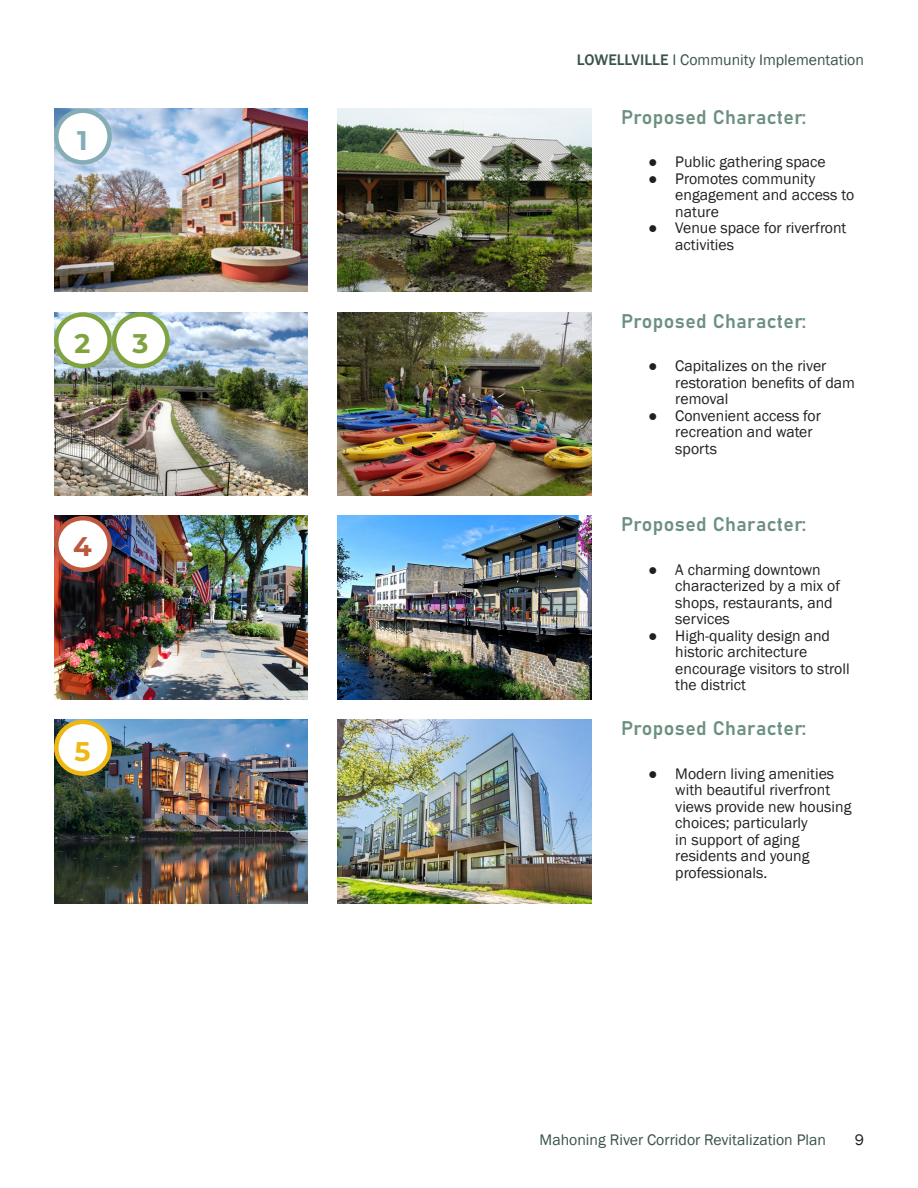
<style>
.page{position:relative;width:918px;height:1188px;background:#fff}
.page>*{position:absolute;margin:0;border:0;box-sizing:border-box;transform-origin:0 0}
.Opportunity_Site_Num{font:700 27px "Montserrat";color:#7fa33f}
.Opportunity_Site_Num-2{font:700 27px "Montserrat";color:#eeb712}
.Opportunity_Site_Num-3{font:700 27px "Montserrat";color:#84adb5}
.Opportunity_Site_Num-4{font:700 27px "Montserrat";color:#bd573e}
.Subheading{font:19.5px "Bahnschrift";letter-spacing:.02em;color:#6c9080}
.t1{font:15.75px/16.5px "Franklin Gothic";color:#231f20}
.Body_Text{font:15.75px "Franklin Gothic";color:#3a5349}
.s1{font-weight:500}
</style>
<div class="page">
<img style="left:54px;top:720px;width:254px;height:183px">
<img style="left:54px;top:516px;width:254px;height:184px">
<img style="left:338px;top:720px;width:253px;height:183px">
<img style="left:54px;top:312px;width:254px;height:184px">
<img style="left:54px;top:109px;width:254px;height:183px">
<img style="left:338px;top:516px;width:253px;height:184px">
<div style="left:56px;top:722px;width:54px;height:52px;background:#fff;border-radius:50%"></div>
<div style="left:54px;top:720px;width:58px;height:56px;border:4px solid #eeb712;border-radius:50%"></div>
<img style="left:338px;top:312px;width:253px;height:184px">
<img style="left:338px;top:108px;width:253px;height:184px">
<div style="left:56px;top:111px;width:54px;height:51px;background:#fff;border-radius:50%"></div>
<div style="left:54px;top:109px;width:58px;height:56px;border:4px solid #84adb5;border-radius:50%"></div>
<div style="left:56px;top:314px;width:54px;height:52px;background:#fff;border-radius:50%"></div>
<div style="left:54px;top:312px;width:58px;height:56px;border:4px solid #7fa33f;border-radius:50%"></div>
<div style="left:114px;top:314px;width:53px;height:52px;background:#fff;border-radius:50%"></div>
<div style="left:112px;top:312px;width:58px;height:56px;border:4px solid #7fa33f;border-radius:50%"></div>
<div style="left:56px;top:518px;width:54px;height:52px;background:#fff;border-radius:50%"></div>
<div style="left:54px;top:516px;width:58px;height:56px;border:4px solid #bd573e;border-radius:50%"></div>
<p class="Opportunity_Site_Num-3" style="left:77px;top:121px;width:12px">1</p>
<p class="Opportunity_Site_Num" style="left:75px;top:324px;width:17px">2</p>
<p class="Opportunity_Site_Num" style="left:132px;top:324px;width:17px">3</p>
<p class="Opportunity_Site_Num-4" style="left:73px;top:527px;width:20px">4</p>
<p class="Opportunity_Site_Num-2" style="left:74px;top:732px;width:18px">5</p>
<p class="Body_Text" style="left:577px;top:50px;width:289px"><span class="s1">LOWELLVILLE</span> I Community Implementation</p>
<p class="Subheading" style="left:621px;top:102px;width:187px">Proposed Character:</p>
<p class="t1" style="left:648px;top:154px;width:179px">● Public gathering space</p>
<p class="t1" style="left:675px;top:171px;width:180px;text-indent:-27px">● Promotes community engagement and access to nature</p>
<p class="t1" style="left:675px;top:220px;width:173px;text-indent:-27px">● Venue space for riverfront activities</p>
<p class="Subheading" style="left:621px;top:306px;width:187px">Proposed Character:</p>
<p class="t1" style="left:675px;top:358px;width:181px;text-indent:-27px">● Capitalizes on the river restoration benefits of dam removal</p>
<p class="t1" style="left:675px;top:408px;width:147px;text-indent:-27px">● Convenient access for recreation and water sports</p>
<p class="Subheading" style="left:621px;top:510px;width:187px">Proposed Character:</p>
<p class="t1" style="left:675px;top:562px;width:166px;text-indent:-27px">● A charming downtown characterized by a mix of shops, restaurants, and services</p>
<p class="t1" style="left:675px;top:628px;width:176px;text-indent:-27px">● High-quality design and historic architecture encourage visitors to stroll the district</p>
<p class="Subheading" style="left:621px;top:713px;width:187px">Proposed Character:</p>
<p class="t1" style="left:675px;top:766px;width:178px;text-indent:-27px">● Modern living amenities with beautiful riverfront views provide new housing choices; particularly<br>in support of aging residents and young professionals.</p>
<p class="Body_Text" style="left:540px;top:1130px;width:288px">Mahoning River Corridor Revitalization Plan</p>
<p class="t1" style="left:855px;top:1132px;width:11px">9</p>
</div>
